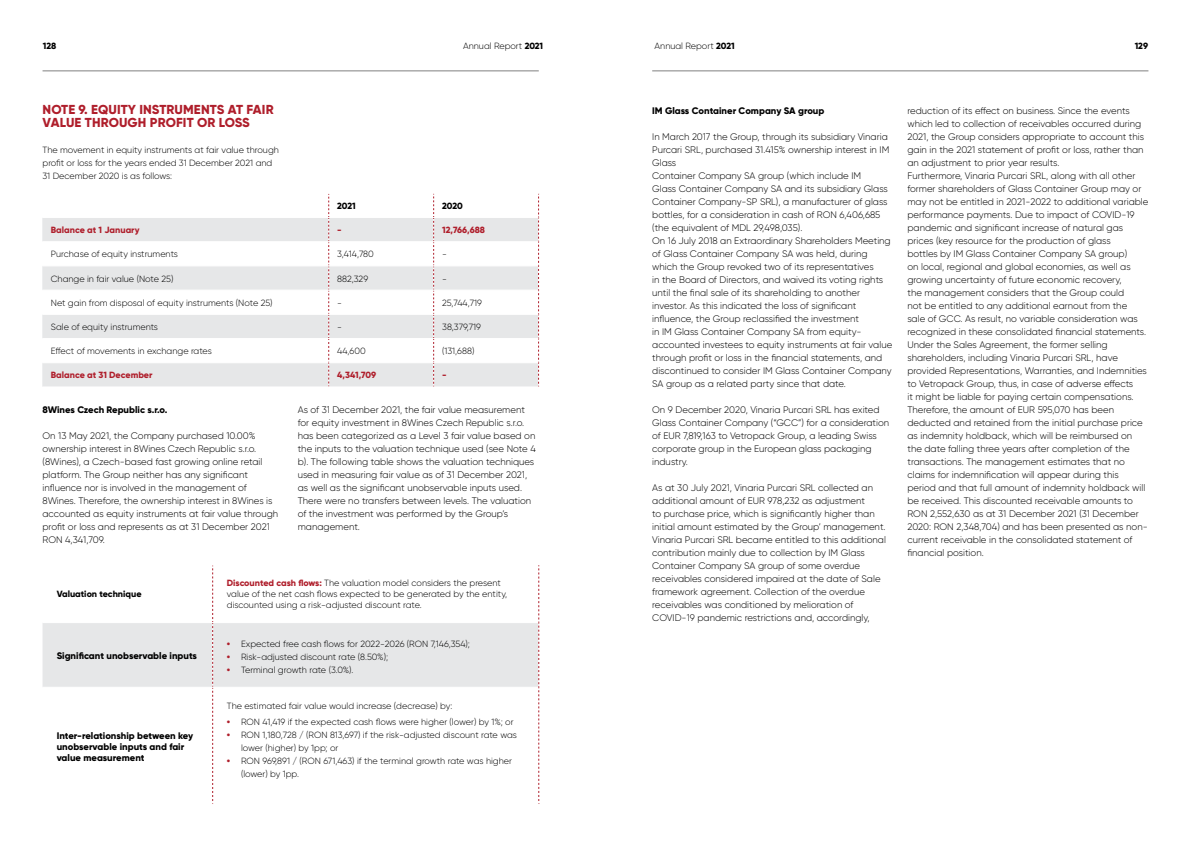
<style>
.page{position:relative;width:1191px;height:842px;background:#fff}
.page>*{position:absolute;margin:0;border:0;box-sizing:border-box;transform-origin:0 0}
.t1{font:800 13px/13px "Gilroy";letter-spacing:.01em;color:#af1e2b}
.t2{font:300 9.5px/13px "Gilroy";color:#000}
.t3{font:800 9.5px/11px "Gilroy";color:#000}
.t4{font:300 9px/13px "Gilroy";color:#000}
.t5{font:800 9px "Gilroy";color:#af1e2b}
.t6{font:800 9px "Gilroy";color:#000}
.s1{font-weight:800}
.s2{font-weight:800;color:#af1e2b}
</style>
<div class="page">
<hr style="left:43px;top:71px;width:496px;height:1px;background:#808080">
<hr style="left:652px;top:71px;width:496px;height:1px;background:#808080">
<svg style="left:42px;top:218px;width:496px;height:169px;fill:#e6e7e8"></svg>
<svg style="left:328px;top:194px;width:1px;height:192px"></svg>
<svg style="left:433px;top:194px;width:1px;height:193px"></svg>
<svg style="left:538px;top:194px;width:1px;height:193px"></svg>
<hr style="left:42px;top:217px;width:287px;height:1px;background:#fff">
<hr style="left:433px;top:217px;width:105px;height:1px;background:#fff">
<hr style="left:329px;top:241px;width:104px;height:1px;background:#fff">
<hr style="left:433px;top:241px;width:105px;height:1px;background:#fff">
<hr style="left:329px;top:265px;width:104px;height:1px;background:#fff">
<hr style="left:433px;top:265px;width:105px;height:1px;background:#fff">
<hr style="left:329px;top:290px;width:104px;height:1px;background:#fff">
<hr style="left:433px;top:290px;width:105px;height:1px;background:#fff">
<hr style="left:42px;top:314px;width:287px;height:1px;background:#fff">
<hr style="left:329px;top:314px;width:104px;height:1px;background:#fff">
<hr style="left:433px;top:314px;width:105px;height:1px;background:#fff">
<hr style="left:42px;top:338px;width:287px;height:1px;background:#fff">
<hr style="left:329px;top:338px;width:104px;height:1px;background:#fff">
<hr style="left:433px;top:338px;width:105px;height:1px;background:#fff">
<hr style="left:42px;top:362px;width:286px;height:1px;background:#fff">
<hr style="left:329px;top:362px;width:104px;height:1px;background:#fff">
<hr style="left:433px;top:362px;width:105px;height:1px;background:#fff">
<hr style="left:42px;top:386px;width:287px;height:1px;background:#fff">
<hr style="left:42px;top:241px;width:287px;height:1px;background:#fff">
<hr style="left:42px;top:265px;width:287px;height:1px;background:#fff">
<hr style="left:42px;top:290px;width:287px;height:1px;background:#fff">
<svg style="left:43px;top:565px;width:496px;height:239px"></svg>
<p class="t6" style="left:43px;top:40px;width:15px">128</p>
<p class="t4" style="left:463px;top:39px;width:81px">Annual Report <span class="s1">2021</span></p>
<p class="t4" style="left:654px;top:39px;width:81px">Annual Report <span class="s1">2021</span></p>
<p class="t6" style="left:1134px;top:40px;width:15px">129</p>
<h1 class="t1" style="left:43px;top:103px;width:233px">NOTE 9. EQUITY INSTRUMENTS AT FAIR<br>VALUE THROUGH PROFIT OR LOSS</h1>
<p class="t4" style="left:43px;top:143px;width:238px">The movement in equity instruments at fair value through profit or loss for the years ended 31 December 2021 and<br>31 December 2020 is as follows:</p>
<p class="t6" style="left:337px;top:200px;width:20px">2021</p>
<p class="t6" style="left:442px;top:200px;width:22px">2020</p>
<p class="t5" style="left:51px;top:224px;width:90px">Balance at 1 January</p>
<p class="t5" style="left:337px;top:224px;width:6px">-</p>
<p class="t5" style="left:442px;top:224px;width:44px">12,766,688</p>
<p class="t4" style="left:51px;top:248px;width:129px">Purchase of equity instruments</p>
<p class="t4" style="left:337px;top:248px;width:38px">3,414,780</p>
<p class="t4" style="left:442px;top:248px;width:6px">-</p>
<p class="t4" style="left:51px;top:272px;width:124px">Change in fair value (Note 25)</p>
<p class="t4" style="left:337px;top:272px;width:32px">882,329</p>
<p class="t4" style="left:442px;top:272px;width:6px">-</p>
<p class="t4" style="left:51px;top:296px;width:223px">Net gain from disposal of equity instruments (Note 25)</p>
<p class="t4" style="left:337px;top:296px;width:6px">-</p>
<p class="t4" style="left:442px;top:296px;width:41px">25,744,719</p>
<p class="t4" style="left:51px;top:320px;width:109px">Sale of equity instruments</p>
<p class="t4" style="left:337px;top:320px;width:6px">-</p>
<p class="t4" style="left:442px;top:320px;width:40px">38,379,719</p>
<p class="t4" style="left:51px;top:344px;width:162px">Effect of movements in exchange rates</p>
<p class="t4" style="left:337px;top:344px;width:30px">44,600</p>
<p class="t4" style="left:442px;top:344px;width:34px">(131,688)</p>
<p class="t5" style="left:51px;top:370px;width:103px">Balance at 31 December</p>
<p class="t5" style="left:337px;top:370px;width:40px">4,341,709</p>
<p class="t5" style="left:442px;top:370px;width:6px">-</p>
<p class="t3" style="left:43px;top:404px;width:126px">8Wines Czech Republic s.r.o.</p>
<p class="t2" style="left:43px;top:429px;width:237px">On 13 May 2021, the Company purchased 10.00% ownership interest in 8Wines Czech Republic s.r.o. (8Wines), a Czech-based fast growing online retail platform. The Group neither has any significant influence nor is involved in the management of 8Wines. Therefore, the ownership interest in 8Wines is accounted as equity instruments at fair value through profit or loss and represents as at 31 December 2021<br>RON 4,341,709.</p>
<p class="t2" style="left:298px;top:403px;width:239px">As of 31 December 2021, the fair value measurement for equity investment in 8Wines Czech Republic s.r.o. has been categorized as a Level 3 fair value based on the inputs to the valuation technique used (see Note 4 b). The following table shows the valuation techniques used in measuring fair value as of 31 December 2021, as well as the significant unobservable inputs used.<br>There were no transfers between levels. The valuation of the investment was performed by the Group’s management.</p>
<p class="t6" style="left:57px;top:589px;width:86px">Valuation technique</p>
<p class="t4" style="left:227px;top:578px;width:282px;line-height:11px"><span class="s2">Discounted cash flows:</span> The valuation model considers the present value of the net cash flows expected to be generated by the entity, discounted using a risk-adjusted discount rate.</p>
<p class="t3" style="left:57px;top:650px;width:142px">Significant unobservable inputs</p>
<p class="t3" style="left:57px;top:730px;width:138px">Inter-relationship between key unobservable inputs and fair value measurement</p>
<p class="t4" style="left:227px;top:637px;width:245px"><span class="s2">•</span> Expected free cash flows for 2022-2026 (RON 7,146,354);</p>
<p class="t4" style="left:227px;top:650px;width:163px"><span class="s2">•</span> Risk-adjusted discount rate (8.50%);</p>
<p class="t4" style="left:227px;top:663px;width:128px"><span class="s2">•</span> Terminal growth rate (3.0%).</p>
<p class="t4" style="left:227px;top:699px;width:227px">The estimated fair value would increase (decrease) by:</p>
<p class="t4" style="left:227px;top:715px;width:288px"><span class="s2">•</span> RON 41,419 if the expected cash flows were higher (lower) by 1%; or</p>
<p class="t4" style="left:241px;top:728px;width:277px;text-indent:-14px"><span class="s2">•</span> RON 1,180,728 / (RON 813,697) if the risk-adjusted discount rate was lower (higher) by 1pp; or</p>
<p class="t4" style="left:241px;top:754px;width:272px;text-indent:-14px"><span class="s2">•</span> RON 969,891 / (RON 671,463) if the terminal growth rate was higher (lower) by 1pp.</p>
<p class="t3" style="left:652px;top:105px;width:174px">IM Glass Container Company SA group</p>
<p class="t2" style="left:652px;top:130px;width:241px">In March 2017 the Group, through its subsidiary Vinaria Purcari SRL, purchased 31.415% ownership interest in IM Glass<br>Container Company SA group (which include IM<br>Glass Container Company SA and its subsidiary Glass Container Company-SP SRL), a manufacturer of glass bottles, for a consideration in cash of RON 6,406,685 (the equivalent of MDL 29,498,035).<br>On 16 July 2018 an Extraordinary Shareholders Meeting of Glass Container Company SA was held, during which the Group revoked two of its representatives<br>in the Board of Directors, and waived its voting rights until the final sale of its shareholding to another investor. As this indicated the loss of significant influence, the Group reclassified the investment<br>in IM Glass Container Company SA from equity&shy;accounted investees to equity instruments at fair value through profit or loss in the financial statements, and discontinued to consider IM Glass Container Company SA group as a related party since that date.</p>
<p class="t2" style="left:652px;top:403px;width:239px">On 9 December 2020, Vinaria Purcari SRL has exited Glass Container Company (“GCC”) for a consideration of EUR 7,819,163 to Vetropack Group, a leading Swiss corporate group in the European glass packaging industry.</p>
<p class="t2" style="left:652px;top:481px;width:235px">As at 30 July 2021, Vinaria Purcari SRL collected an additional amount of EUR 978,232 as adjustment<br>to purchase price, which is significantly higher than initial amount estimated by the Group’ management.<br>Vinaria Purcari SRL became entitled to this additional contribution mainly due to collection by IM Glass Container Company SA group of some overdue receivables considered impaired at the date of Sale framework agreement. Collection of the overdue receivables was conditioned by melioration of COVID-19 pandemic restrictions and, accordingly,</p>
<p class="t2" style="left:907px;top:104px;width:242px">reduction of its effect on business. Since the events which led to collection of receivables occurred during 2021, the Group considers appropriate to account this gain in the 2021 statement of profit or loss, rather than an adjustment to prior year results.<br>Furthermore, Vinaria Purcari SRL, along with all other former shareholders of Glass Container Group may or may not be entitled in 2021-2022 to additional variable performance payments. Due to impact of COVID-19 pandemic and significant increase of natural gas prices (key resource for the production of glass<br>bottles by IM Glass Container Company SA group)<br>on local, regional and global economies, as well as growing uncertainty of future economic recovery,<br>the management considers that the Group could<br>not be entitled to any additional earnout from the<br>sale of GCC. As result, no variable consideration was recognized in these consolidated financial statements.<br>Under the Sales Agreement, the former selling shareholders, including Vinaria Purcari SRL, have provided Representations, Warranties, and Indemnities to Vetropack Group, thus, in case of adverse effects<br>it might be liable for paying certain compensations.<br>Therefore, the amount of EUR 595,070 has been deducted and retained from the initial purchase price as indemnity holdback, which will be reimbursed on the date falling three years after completion of the transactions. The management estimates that no claims for indemnification will appear during this period and that full amount of indemnity holdback will be received. This discounted receivable amounts to RON 2,552,630 as at 31 December 2021 (31 December 2020: RON 2,348,704) and has been presented as non&shy;current receivable in the consolidated statement of financial position.</p>
</div>
